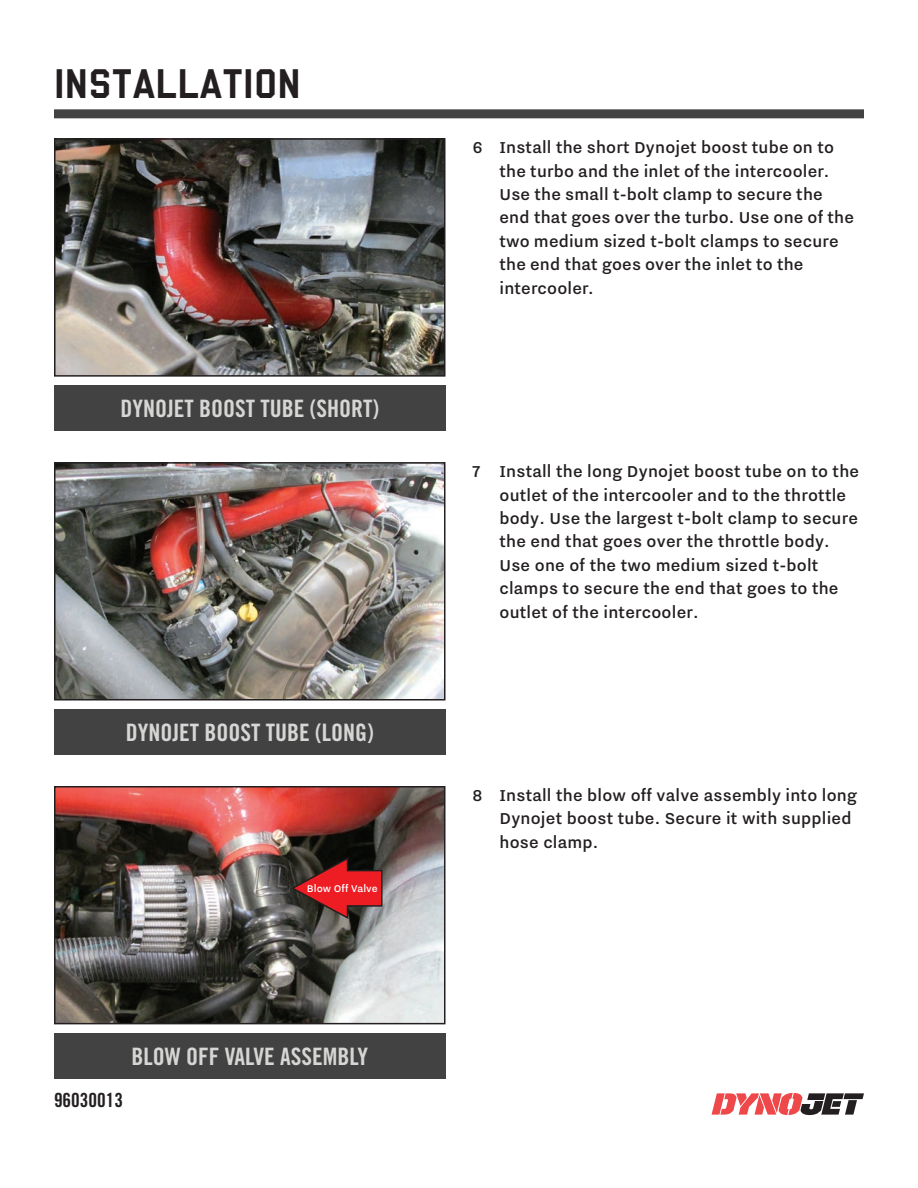
<style>
.page{position:relative;width:918px;height:1188px;background:#fff}
.page>*{position:absolute;margin:0;border:0;box-sizing:border-box;transform-origin:0 0}
.Section_Title{font:45px "Hoboken High Sans";letter-spacing:.005em;color:#231f20}
.Image_Note{font:24px "Trade Gothic LT Std Bd Cn 20";color:#d6d6d5}
.General_Text{font:500 19.5px/23.4px "Nitti Grotesk";letter-spacing:.01em;color:#231f20}
.General_Text_bold{font:500 19.5px/23.4px "Nitti Grotesk";letter-spacing:.01em;color:#231f20}
.t1{font:19.5px "Trade Gothic LT Std Bd Cn 20";color:#231f20}
.General_Text-2{font:500 12px "Nitti Grotesk";letter-spacing:.01em;color:#fff}
</style>
<div class="page">
<svg style="left:712px;top:1093px;width:152px;height:22px"></svg>
<img style="left:57px;top:141px;width:386px;height:233px">
<div style="left:54px;top:138px;width:392px;height:239px;border:2px solid #231f20"></div>
<div style="left:54px;top:386px;width:392px;height:45px;background:#434242"></div>
<img style="left:57px;top:465px;width:386px;height:233px">
<div style="left:54px;top:462px;width:392px;height:239px;border:2px solid #231f20"></div>
<div style="left:54px;top:710px;width:392px;height:45px;background:#434242"></div>
<img style="left:57px;top:789px;width:386px;height:232px">
<div style="left:54px;top:786px;width:392px;height:238px;border:2px solid #231f20"></div>
<div style="left:54px;top:1033px;width:392px;height:46px;background:#434242"></div>
<div style="left:54px;top:109px;width:810px;height:9px;background:#434242"></div>
<svg style="left:289px;top:856px;width:94px;height:64px;background:#872b2b"></svg>
<p class="Section_Title" style="left:54px;top:59px;width:248px">INSTALLATION</p>
<p class="Image_Note" style="left:120px;top:394px;width:260px">DYNOJET BOOST TUBE (SHORT)</p>
<p class="Image_Note" style="left:126px;top:718px;width:249px">DYNOJET BOOST TUBE (LONG)</p>
<p class="General_Text-2" style="left:307px;top:881px;width:73px">Blow Off Valve</p>
<p class="Image_Note" style="left:131px;top:1042px;width:238px">BLOW OFF VALVE ASSEMBLY</p>
<p class="t1" style="left:54px;top:1088px;width:71px">96030013</p>
<p class="General_Text" style="left:500px;top:135px;width:356px;text-indent:-27px">6 Install the short Dynojet boost tube on to the turbo and the inlet of the intercooler.<br>Use the small t-bolt clamp to secure the end that goes over the turbo. Use one of the two medium sized t-bolt clamps to secure the end that goes over the inlet to the intercooler.</p>
<p class="General_Text_bold" style="left:500px;top:459px;width:361px;text-indent:-27px">7 Install the long Dynojet boost tube on to the outlet of the intercooler and to the throttle body. Use the largest t-bolt clamp to secure the end that goes over the throttle body.<br>Use one of the two medium sized t-bolt clamps to secure the end that goes to the outlet of the intercooler.</p>
<p class="General_Text" style="left:500px;top:783px;width:359px;text-indent:-27px">8 Install the blow off valve assembly into long<br>Dynojet boost tube. Secure it with supplied hose clamp.</p>
</div>
